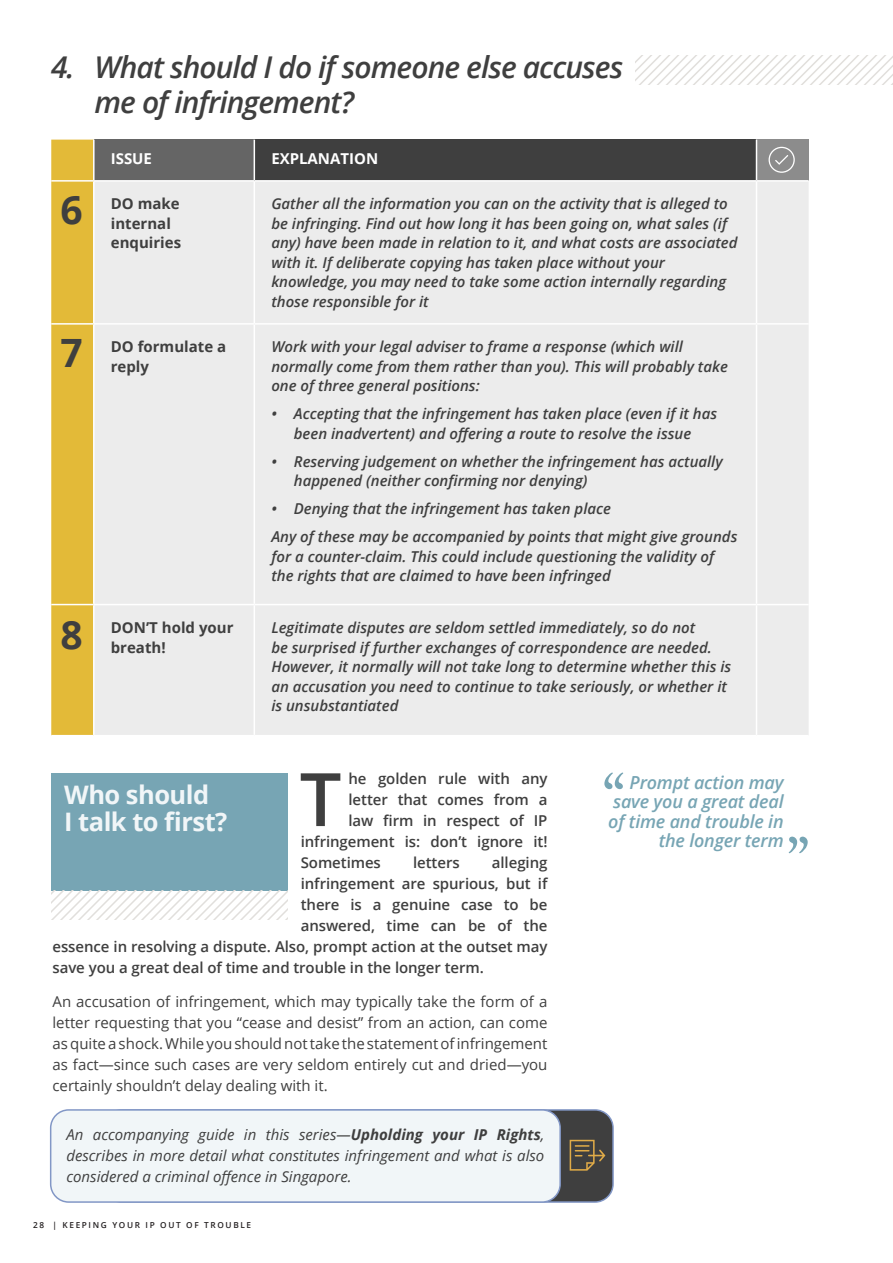
<style>
.page{position:relative;width:893px;height:1263px;background:#fff}
.page>*{position:absolute;margin:0;border:0;box-sizing:border-box;transform-origin:0 0}
.Paragraph_Style_1-Sp{font:600 73.8px "Open Sans";color:#3f3f3f}
.t1{font:700 39px "Open Sans";color:#3f3f3f}
.t2{font:italic 600 30px/34.5px "Open Sans";letter-spacing:-.03em;color:#3f3f3f}
.Paragraph_Style-A-Ti{font:700 25.5px/27px "Open Sans";letter-spacing:-.02em;color:#f1f6f8}
.Bubble-Colored-Flush{font:italic 600 18px/19.5px "Open Sans";letter-spacing:-.01em;color:#77a5b4;text-align:right}
.t3{font:italic 600 15px/19.5px "Open Sans";color:#3f3f3f}
.Paragraph_Style_1-Sp-2{font:600 15px "Open Sans";letter-spacing:-.005em;color:#3f3f3f}
.t4{font:15px/21px "Open Sans";color:#3f3f3f;text-align:justify}
.t5{font:italic 15px/21px "Open Sans";color:#3f3f3f;text-align:justify}
.t6{font:700 15px/19.5px "Open Sans";color:#3f3f3f}
.t7{font:700 15px "Open Sans";color:#fff}
.t8{font:600 8.25px "Open Sans";letter-spacing:.2em;color:#231f20}
.s1{font-weight:700}
</style>
<div class="page">
<svg style="left:635px;top:55px;width:258px;height:30px"></svg>
<svg style="left:51px;top:140px;width:42px;height:595px;background:#e4bc3f"></svg>
<div style="left:94px;top:140px;width:160px;height:41px;background:#656565"></div>
<div style="left:254px;top:140px;width:502px;height:41px;background:#3f3f3f"></div>
<div style="left:756px;top:140px;width:53px;height:41px;background:#8c8c8c"></div>
<div style="left:95px;top:182px;width:714px;height:553px;background:#ececec"></div>
<hr style="left:93px;top:140px;width:2px;height:40px;background:#fff">
<hr style="left:254px;top:140px;width:1px;height:40px;background:#fff">
<hr style="left:756px;top:140px;width:1px;height:40px;background:#fff">
<hr style="left:51px;top:180px;width:43px;height:2px;background:#fff">
<hr style="left:94px;top:180px;width:160px;height:2px;background:#fff">
<hr style="left:254px;top:180px;width:502px;height:2px;background:#fff">
<hr style="left:254px;top:182px;width:1px;height:141px;background:#fff">
<hr style="left:756px;top:180px;width:53px;height:2px;background:#fff">
<hr style="left:756px;top:182px;width:1px;height:141px;background:#fff">
<hr style="left:51px;top:323px;width:43px;height:2px;background:#fff">
<hr style="left:94px;top:323px;width:160px;height:2px;background:#fff">
<hr style="left:254px;top:323px;width:502px;height:2px;background:#fff">
<hr style="left:254px;top:325px;width:1px;height:279px;background:#fff">
<hr style="left:756px;top:323px;width:53px;height:2px;background:#fff">
<hr style="left:756px;top:325px;width:1px;height:279px;background:#fff">
<hr style="left:51px;top:604px;width:43px;height:1px;background:#fff">
<hr style="left:94px;top:604px;width:160px;height:1px;background:#fff">
<hr style="left:254px;top:604px;width:502px;height:1px;background:#fff">
<hr style="left:254px;top:605px;width:1px;height:130px;background:#fff">
<hr style="left:756px;top:604px;width:53px;height:1px;background:#fff">
<hr style="left:756px;top:605px;width:1px;height:130px;background:#fff">
<svg style="left:769px;top:147px;width:26px;height:26px"></svg>
<div style="left:51px;top:772px;width:237px;height:118px;background:#77a5b4"></div>
<svg style="left:51px;top:890px;width:237px;height:30px"></svg>
<svg style="left:789px;top:837px;width:19px;height:16px"></svg>
<svg style="left:604px;top:772px;width:19px;height:17px"></svg>
<div style="left:104px;top:1110px;width:509px;height:92px;background:#3f3f3f;border-radius:18px"></div>
<div style="left:51px;top:1110px;width:509px;height:92px;background:#f1f6f8;border-radius:18px"></div>
<div style="left:50px;top:1109px;width:511px;height:94px;border:2px solid #8297c6;border-radius:18px"></div>
<svg style="left:570px;top:1140px;width:35px;height:30px"></svg>
<p class="t2" style="left:95px;top:49px;width:530px;text-indent:-44px">4. What should I do if someone else accuses me of infringement?</p>
<p class="t7" style="left:111px;top:148px;width:43px">ISSUE</p>
<p class="t7" style="left:271px;top:148px;width:108px">EXPLANATION</p>
<p class="t6" style="left:111px;top:194px;width:72px">DO make internal enquiries</p>
<p class="t3" style="left:271px;top:194px;width:468px">Gather all the information you can on the activity that is alleged to be infringing. Find out how long it has been going on, what sales (if any) have been made in relation to it, and what costs are associated with it. If deliberate copying has taken place without your knowledge, you may need to take some action internally regarding those responsible for it</p>
<p class="t6" style="left:111px;top:337px;width:117px">DO formulate a reply</p>
<p class="t3" style="left:271px;top:337px;width:458px">Work with your legal adviser to frame a response (which will normally come from them rather than you). This will probably take one of three general positions:</p>
<p class="t3" style="left:271px;top:404px;width:447px;text-align:center">• Accepting that the infringement has taken place (even if it has been inadvertent) and offering a route to resolve the issue</p>
<p class="t3" style="left:294px;top:451px;width:430px;text-indent:-22px">• Reserving judgement on whether the infringement has actually happened (neither confirming nor denying)</p>
<p class="t3" style="left:271px;top:499px;width:341px">• Denying that the infringement has taken place</p>
<p class="t3" style="left:271px;top:527px;width:468px">Any of these may be accompanied by points that might give grounds for a counter-claim. This could include questioning the validity of the rights that are claimed to have been infringed</p>
<p class="t6" style="left:111px;top:617px;width:124px">DON’T hold your breath!</p>
<p class="t3" style="left:271px;top:617px;width:461px">Legitimate disputes are seldom settled immediately, so do not<br>be surprised if further exchanges of correspondence are needed.<br>However, it normally will not take long to determine whether this is an accusation you need to continue to take seriously, or whether it is unsubstantiated</p>
<p class="t1" style="left:61px;top:182px;width:24px">6</p>
<p class="t1" style="left:61px;top:325px;width:24px">7</p>
<p class="t1" style="left:61px;top:607px;width:24px">8</p>
<p class="Paragraph_Style_1-Sp" style="left:300px;top:749px;width:43px">T</p>
<p class="Paragraph_Style_1-Sp-2" style="left:348px;top:768px;width:200px">he golden rule with any</p>
<p class="Paragraph_Style-A-Ti" style="left:64px;top:781px;width:165px">Who should<br>I talk to first?</p>
<p class="Bubble-Colored-Flush" style="left:608px;top:772px;width:177px">Prompt action may save you a great deal of time and trouble in the longer term</p>
<p class="Paragraph_Style_1-Sp-2" style="left:348px;top:789px;width:200px">letter that comes from a</p>
<p class="Paragraph_Style_1-Sp-2" style="left:348px;top:810px;width:200px">law firm in respect of IP</p>
<p class="Paragraph_Style_1-Sp-2" style="left:301px;top:831px;width:248px">infringement is: don’t ignore it!</p>
<p class="Paragraph_Style_1-Sp-2" style="left:301px;top:852px;width:82px">Sometimes</p>
<p class="Paragraph_Style_1-Sp-2" style="left:413px;top:852px;width:48px">letters</p>
<p class="Paragraph_Style_1-Sp-2" style="left:492px;top:852px;width:57px">alleging</p>
<p class="Paragraph_Style_1-Sp-2" style="left:301px;top:873px;width:248px">infringement are spurious, but if</p>
<p class="Paragraph_Style_1-Sp-2" style="left:301px;top:894px;width:248px">there is a genuine case to be</p>
<p class="Paragraph_Style_1-Sp-2" style="left:301px;top:915px;width:248px">answered, time can be of the</p>
<p class="Paragraph_Style_1-Sp-2" style="left:53px;top:936px;width:496px">essence in resolving a dispute. Also, prompt action at the outset may</p>
<p class="Paragraph_Style_1-Sp-2" style="left:53px;top:957px;width:433px">save you a great deal of time and trouble in the longer term.</p>
<p class="t4" style="left:53px;top:990px;width:496px">An accusation of infringement, which may typically take the form of a letter requesting that you “cease and desist” from an action, can come as quite a shock. While you should not take the statement of infringement as fact—since such cases are very seldom entirely cut and dried—you certainly shouldn’t delay dealing with it.</p>
<p class="t5" style="left:66px;top:1124px;width:479px">An accompanying guide in this series—<span class="s1">Upholding your IP Rights</span>, describes in more detail what constitutes infringement and what is also considered a criminal offence in Singapore.</p>
<p class="t8" style="left:33px;top:1219px;width:220px">28 | KEEPING YOUR IP OUT OF TROUBLE</p>
</div>
